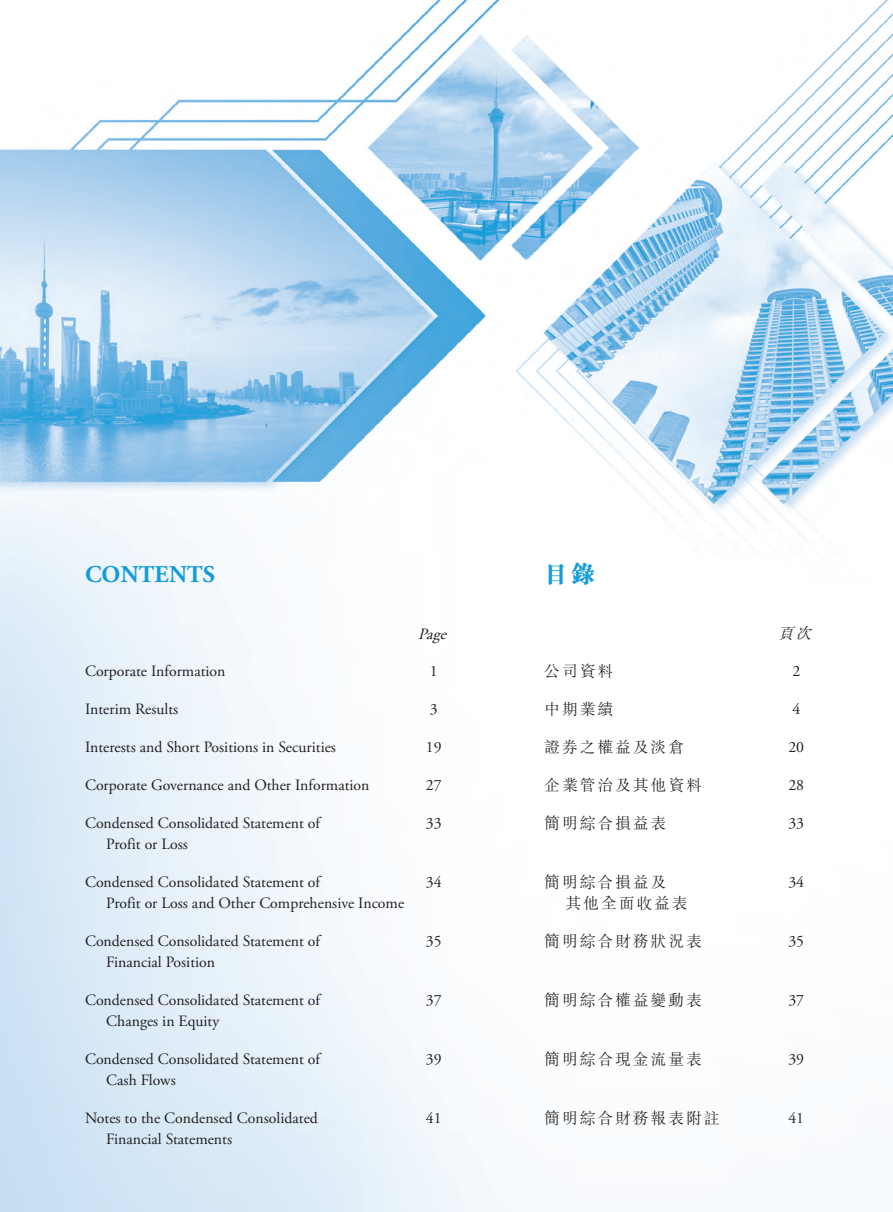
<style>
.page{position:relative;width:893px;height:1212px;background:#fff}
.page>*{position:absolute;margin:0;border:0;box-sizing:border-box;transform-origin:0 0}
.t1{font:700 24px "Adobe Garamond Pro";letter-spacing:.01em;color:#139cd9}
.t2{font:800 24px "M Sung HK";color:#139cd9}
.t3{font:15.75px "Adobe Garamond Pro";color:#231f20}
.t4{font:300 15.75px "M Sung HK";letter-spacing:.125em;color:#231f20}
.t5{font:italic 15.75px "Adobe Garamond Pro";color:#231f20}
.t6{font:italic 300 15.75px "M Sung HK";color:#231f20}
</style>
<div class="page">
<img style="left:0;top:0;width:893px;height:1212px">
<p class="t1" style="left:85px;top:560px;width:131px">CONTENTS</p>
<p class="t2" style="left:544px;top:562px;width:52px">目錄</p>
<p class="t5" style="left:418px;top:624px;width:34px">Page</p>
<p class="t6" style="left:778px;top:622px;width:40px">頁次</p>
<p class="t3" style="left:85px;top:661px;width:142px">Corporate Information</p>
<p class="t3" style="left:430px;top:661px;width:9px">1</p>
<p class="t3" style="left:85px;top:699px;width:95px">Interim Results</p>
<p class="t3" style="left:430px;top:699px;width:9px">3</p>
<p class="t3" style="left:85px;top:737px;width:252px">Interests and Short Positions in Securities</p>
<p class="t3" style="left:426px;top:737px;width:17px">19</p>
<p class="t3" style="left:85px;top:775px;width:286px">Corporate Governance and Other Information</p>
<p class="t3" style="left:426px;top:775px;width:17px">27</p>
<p class="t3" style="left:85px;top:813px;width:237px">Condensed Consolidated Statement of</p>
<p class="t3" style="left:426px;top:813px;width:17px">33</p>
<p class="t3" style="left:106px;top:834px;width:83px">Profit or Loss</p>
<p class="t3" style="left:85px;top:872px;width:237px">Condensed Consolidated Statement of</p>
<p class="t3" style="left:426px;top:872px;width:17px">34</p>
<p class="t3" style="left:106px;top:893px;width:299px">Profit or Loss and Other Comprehensive Income</p>
<p class="t3" style="left:85px;top:931px;width:237px">Condensed Consolidated Statement of</p>
<p class="t3" style="left:426px;top:931px;width:17px">35</p>
<p class="t3" style="left:106px;top:952px;width:110px">Financial Position</p>
<p class="t3" style="left:85px;top:990px;width:237px">Condensed Consolidated Statement of</p>
<p class="t3" style="left:426px;top:990px;width:17px">37</p>
<p class="t3" style="left:106px;top:1011px;width:115px">Changes in Equity</p>
<p class="t3" style="left:85px;top:1049px;width:237px">Condensed Consolidated Statement of</p>
<p class="t3" style="left:426px;top:1049px;width:17px">39</p>
<p class="t3" style="left:106px;top:1070px;width:71px">Cash Flows</p>
<p class="t3" style="left:85px;top:1108px;width:234px">Notes to the Condensed Consolidated</p>
<p class="t3" style="left:426px;top:1108px;width:17px">41</p>
<p class="t3" style="left:106px;top:1129px;width:127px">Financial Statements</p>
<p class="t4" style="left:544px;top:660px;width:70px">公司資料</p>
<p class="t3" style="left:792px;top:662px;width:9px">2</p>
<p class="t4" style="left:544px;top:698px;width:70px">中期業績</p>
<p class="t3" style="left:792px;top:700px;width:9px">4</p>
<p class="t4" style="left:544px;top:736px;width:141px">證券之權益及淡倉</p>
<p class="t3" style="left:788px;top:738px;width:17px">20</p>
<p class="t4" style="left:544px;top:774px;width:159px">企業管治及其他資料</p>
<p class="t3" style="left:788px;top:776px;width:17px">28</p>
<p class="t4" style="left:544px;top:812px;width:124px">簡明綜合損益表</p>
<p class="t3" style="left:788px;top:814px;width:17px">33</p>
<p class="t4" style="left:544px;top:871px;width:124px">簡明綜合損益及</p>
<p class="t3" style="left:788px;top:873px;width:17px">34</p>
<p class="t4" style="left:566px;top:892px;width:124px">其他全面收益表</p>
<p class="t4" style="left:544px;top:930px;width:159px">簡明綜合財務狀況表</p>
<p class="t3" style="left:788px;top:932px;width:17px">35</p>
<p class="t4" style="left:544px;top:989px;width:159px">簡明綜合權益變動表</p>
<p class="t3" style="left:788px;top:991px;width:17px">37</p>
<p class="t4" style="left:544px;top:1048px;width:159px">簡明綜合現金流量表</p>
<p class="t3" style="left:788px;top:1050px;width:17px">39</p>
<p class="t4" style="left:544px;top:1107px;width:177px">簡明綜合財務報表附註</p>
<p class="t3" style="left:788px;top:1109px;width:17px">41</p>
</div>
